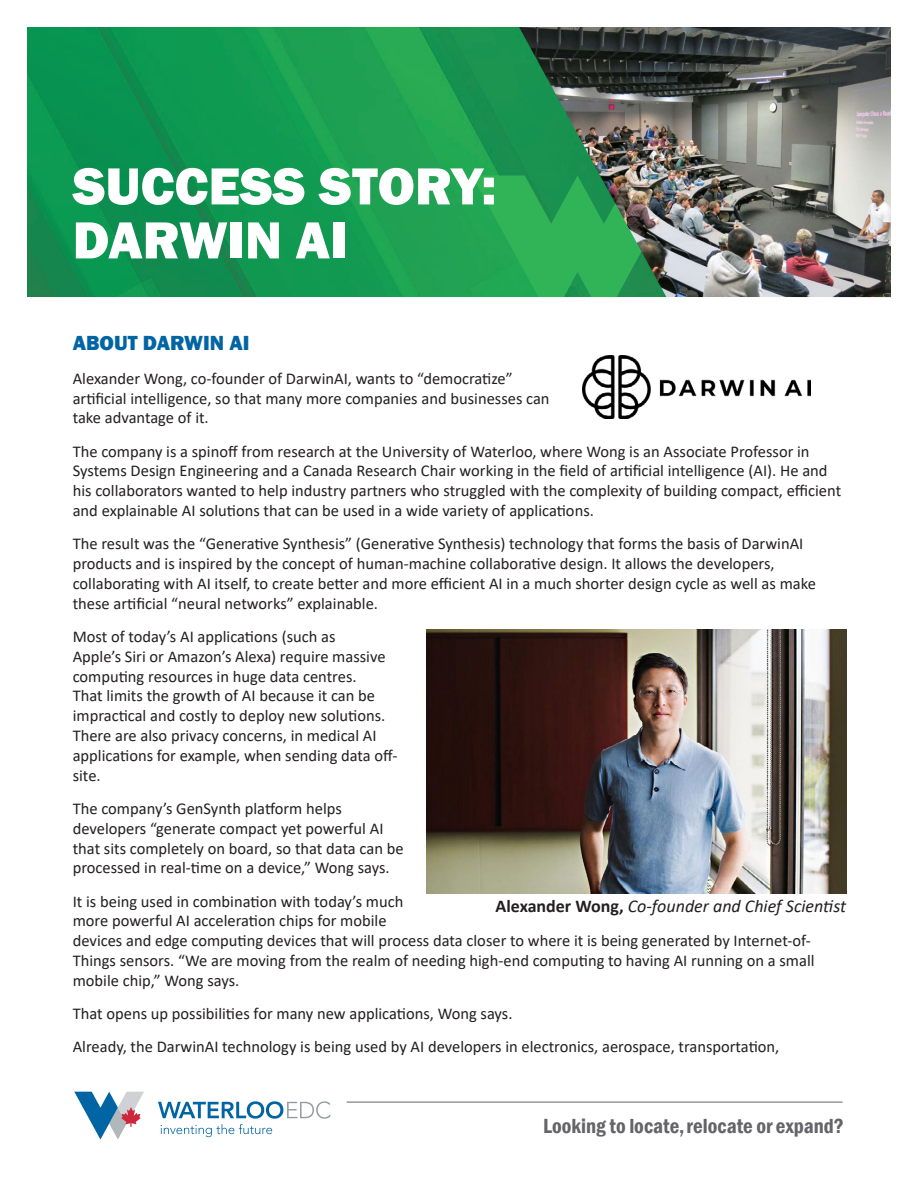
<style>
.page{position:relative;width:918px;height:1188px;background:#fff}
.page>*{position:absolute;margin:0;border:0;box-sizing:border-box;transform-origin:0 0}
.t1{font:800 54px "Franklin Gothic";color:#fff}
.t2{font:600 condensed 21px "Franklin Gothic";letter-spacing:.005em;color:#646469}
.t3{font:800 21px "Franklin Gothic";color:#0165a3}
.t4{font:italic 18px "Calibri";color:#231f20}
.t5{font:16.5px/19.8px "Calibri";color:#231f20}
.s1{font-weight:700;font-style:normal}
</style>
<div class="page">
<img style="left:27px;top:27px;width:492px;height:270px">
<svg style="left:472px;top:176px;width:47px;height:121px;background:#27ab54"></svg>
<img style="left:519px;top:27px;width:372px;height:270px">
<img style="left:582px;top:356px;width:229px;height:62px">
<svg style="left:158px;top:1101px;width:173px;height:36px"></svg>
<svg style="left:74px;top:1092px;width:70px;height:48px"></svg>
<hr style="left:347px;top:1102px;width:496px;height:1px;background:#646469">
<img style="left:427px;top:630px;width:419px;height:263px">
<p class="t1" style="left:73px;top:151px;width:425px">SUCCESS STORY:</p>
<p class="t1" style="left:73px;top:205px;width:276px">DARWIN AI</p>
<p class="t3" style="left:73px;top:330px;width:178px">ABOUT DARWIN AI</p>
<p class="t5" style="left:73px;top:368px;width:478px">Alexander Wong, co-founder of DarwinAI, wants to “democratize” artificial intelligence, so that many more companies and businesses can take advantage of it.</p>
<p class="t5" style="left:73px;top:441px;width:770px">The company is a spinoff from research at the University of Waterloo, where Wong is an Associate Professor in Systems Design Engineering and a Canada Research Chair working in the field of artificial intelligence (AI). He and his collaborators wanted to help industry partners who struggled with the complexity of building compact, efficient and explainable AI solutions that can be used in a wide variety of applications.</p>
<p class="t5" style="left:73px;top:534px;width:745px">The result was the “Generative Synthesis” (Generative Synthesis) technology that forms the basis of DarwinAI products and is inspired by the concept of human-machine collaborative design. It allows the developers, collaborating with AI itself, to create better and more efficient AI in a much shorter design cycle as well as make these artificial “neural networks” explainable.</p>
<p class="t5" style="left:73px;top:626px;width:326px">Most of today’s AI applications (such as<br>Apple’s Siri or Amazon’s Alexa) require massive computing resources in huge data centres.<br>That limits the growth of AI because it can be impractical and costly to deploy new solutions.<br>There are also privacy concerns, in medical AI applications for example, when sending data off&shy;site.</p>
<p class="t5" style="left:73px;top:798px;width:332px">The company’s GenSynth platform helps developers “generate compact yet powerful AI that sits completely on board, so that data can be processed in real-time on a device,” Wong says.</p>
<p class="t5" style="left:73px;top:891px;width:743px">It is being used in combination with today’s much<br>more powerful AI acceleration chips for mobile<br>devices and edge computing devices that will process data closer to where it is being generated by Internet-of-Things sensors. “We are moving from the realm of needing high-end computing to having AI running on a small mobile chip,” Wong says.</p>
<p class="t5" style="left:73px;top:1003px;width:441px">That opens up possibilities for many new applications, Wong says.</p>
<p class="t5" style="left:73px;top:1037px;width:708px">Already, the DarwinAI technology is being used by AI developers in electronics, aerospace, transportation,</p>
<p class="t4" style="left:496px;top:894px;width:352px"><span class="s1">Alexander Wong,</span> Co-founder and Chief Scientist</p>
<p class="t2" style="left:543px;top:1112px;width:302px">Looking to locate, relocate or expand?</p>
</div>
